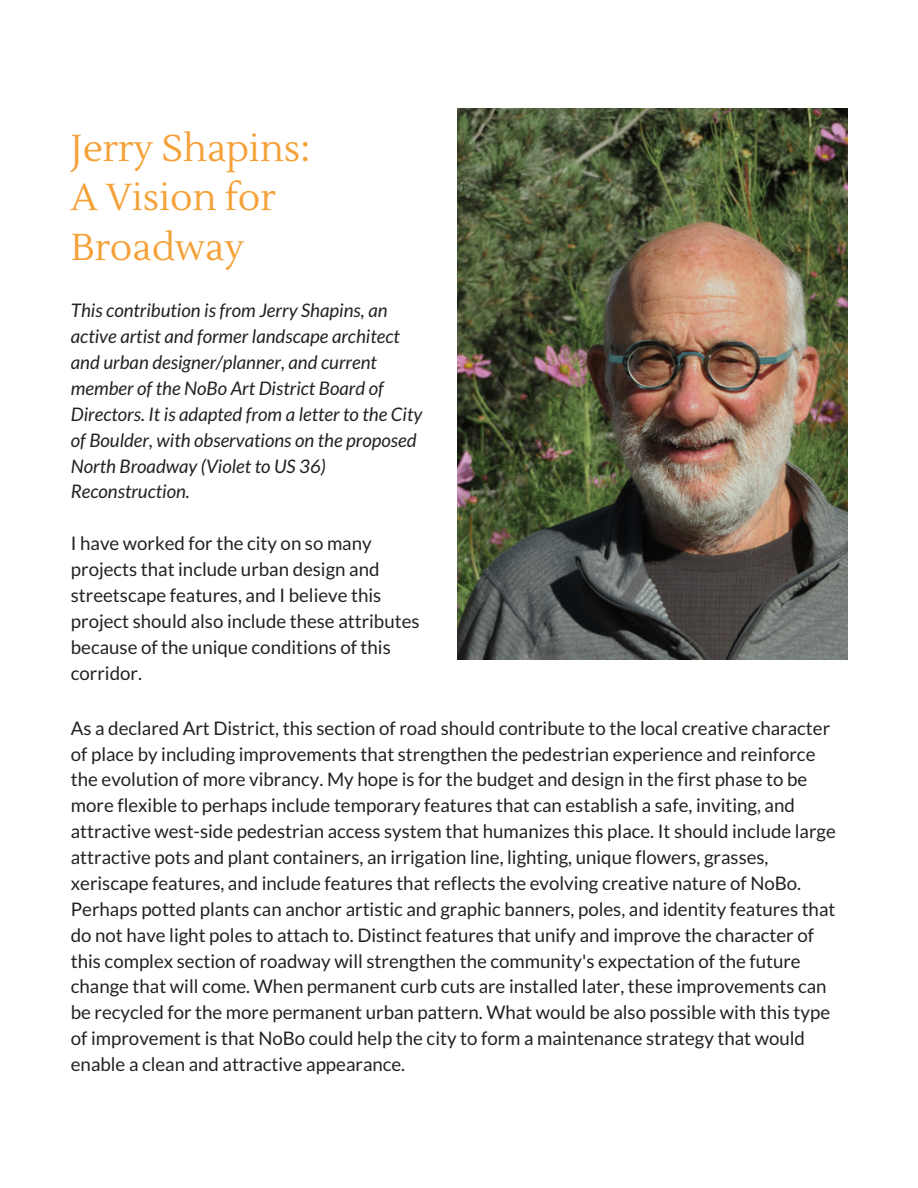
<style>
.page{position:relative;width:918px;height:1188px;background:#fff}
.page>*{position:absolute;margin:0;border:0;box-sizing:border-box;transform-origin:0 0}
.t1{font:37.35px/49.5px "Lustria";color:#f5a138}
.t2{font:18.75px/25.8px "Lato";color:#222}
.t3{font:italic 18.75px/25.8px "Lato";color:#222220}
.t4{font:18.75px/25.8px "Lato";color:#222220}
</style>
<div class="page">
<img style="left:458px;top:108px;width:389px;height:551px">
<h1 class="t1" style="left:71px;top:124px;width:241px">Jerry Shapins:<br>A Vision for<br>Broadway</h1>
<p class="t3" style="left:71px;top:297px;width:353px">This contribution is from Jerry Shapins, an active artist and former landscape architect and urban designer/planner, and current member of the NoBo Art District Board of Directors. It is adapted from a letter to the City of Boulder, with observations on the proposed North Broadway (Violet to US 36)<br>Reconstruction.</p>
<p class="t4" style="left:71px;top:530px;width:350px">I have worked for the city on so many projects that include urban design and streetscape features, and I believe this project should also include these attributes because of the unique conditions of this corridor.</p>
<p class="t2" style="left:71px;top:714px;width:767px">As a declared Art District, this section of road should contribute to the local creative character of place by including improvements that strengthen the pedestrian experience and reinforce the evolution of more vibrancy. My hope is for the budget and design in the first phase to be more flexible to perhaps include temporary features that can establish a safe, inviting, and attractive west-side pedestrian access system that humanizes this place. It should include large attractive pots and plant containers, an irrigation line, lighting, unique flowers, grasses, xeriscape features, and include features that reflects the evolving creative nature of NoBo.<br>Perhaps potted plants can anchor artistic and graphic banners, poles, and identity features that do not have light poles to attach to. Distinct features that unify and improve the character of this complex section of roadway will strengthen the community's expectation of the future change that will come. When permanent curb cuts are installed later, these improvements can be recycled for the more permanent urban pattern. What would be also possible with this type of improvement is that NoBo could help the city to form a maintenance strategy that would enable a clean and attractive appearance.</p>
</div>
